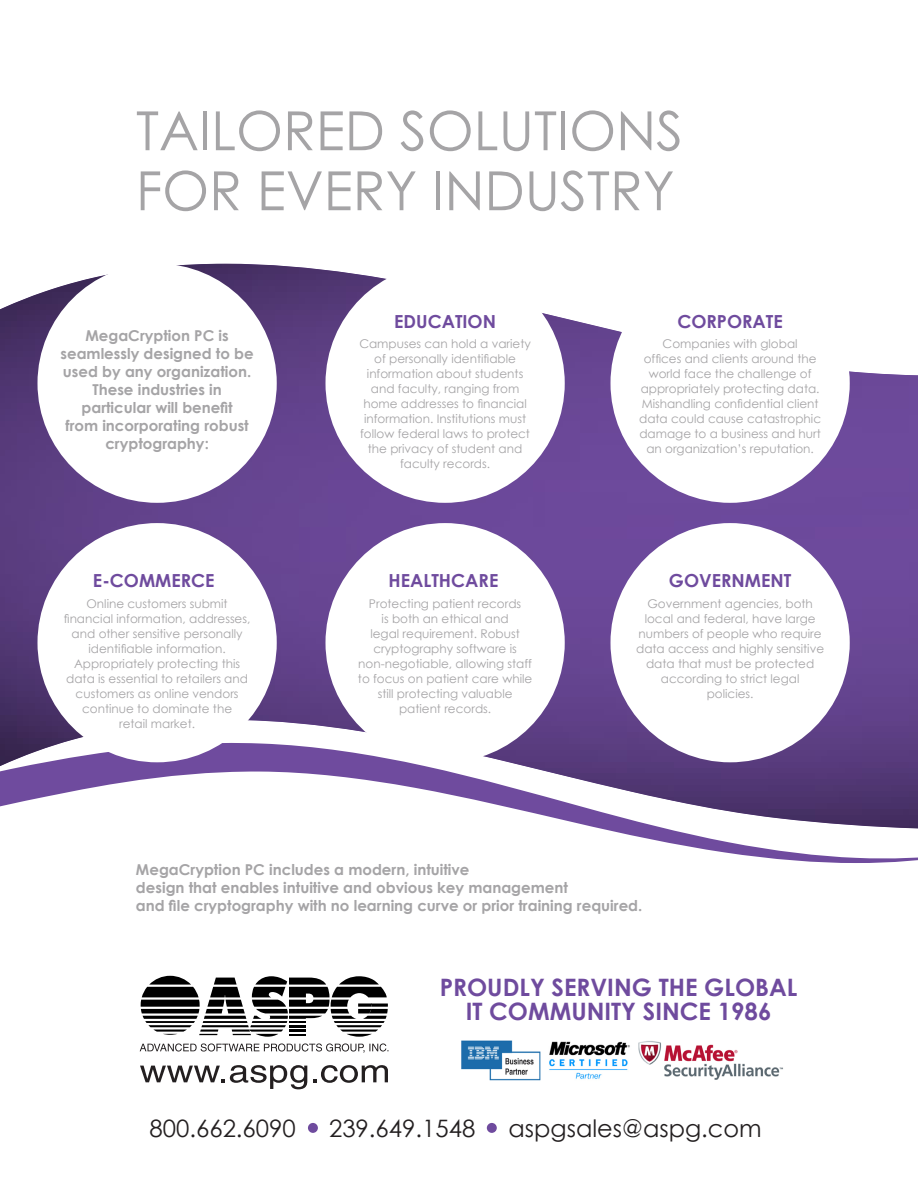
<style>
.page{position:relative;width:918px;height:1188px;background:#fff}
.page>*{position:absolute;margin:0;border:0;box-sizing:border-box;transform-origin:0 0}
.t1{font:54px/60px "Century Gothic";color:#a5a4a6}
.t2{font:700 24px/24px "Century Gothic";color:#6f4b9e;text-align:center}
.t3{font:24px "Century Gothic";color:#231f20}
.t4{font:700 18px "Century Gothic";color:#6f4b9e}
.t5{font:700 15px/18px "Century Gothic";color:#a5a4a6;text-align:center}
.t6{font:12px/15px "Century Gothic";color:#a5a4a6;text-align:center}
</style>
<div class="page">
<svg style="left:96px;top:264px;width:822px;height:477px;fill:#6b4898"></svg>
<img style="left:0;top:277px;width:98px;height:464px">
<svg style="left:0;top:741px;width:918px;height:122px"></svg>
<img style="left:461px;top:1040px;width:322px;height:41px">
<svg style="left:140px;top:1043px;width:249px;height:10px"></svg>
<svg style="left:141px;top:976px;width:247px;height:61px"></svg>
<svg style="left:140px;top:1065px;width:167px;height:24px"></svg>
<svg style="left:313px;top:1065px;width:75px;height:18px"></svg>
<div style="left:308px;top:1123px;width:10px;height:10px;background:#6f4b9e;border-radius:50%"></div>
<div style="left:487px;top:1123px;width:10px;height:10px;background:#6f4b9e;border-radius:50%"></div>
<div style="left:38px;top:264px;width:239px;height:239px;background:#fff;border-radius:50%"></div>
<div style="left:38px;top:523px;width:239px;height:239px;background:#fff;border-radius:50%"></div>
<div style="left:326px;top:264px;width:239px;height:239px;background:#fff;border-radius:50%"></div>
<div style="left:326px;top:523px;width:239px;height:239px;background:#fff;border-radius:50%"></div>
<div style="left:610px;top:264px;width:240px;height:239px;background:#fff;border-radius:50%"></div>
<div style="left:610px;top:523px;width:240px;height:239px;background:#fff;border-radius:50%"></div>
<p class="t1" style="left:136px;top:100px;width:549px">TAILORED SOLUTIONS<br>FOR EVERY INDUSTRY</p>
<p class="t5" style="left:61px;top:326px;width:195px">MegaCryption PC is seamlessly designed to be used by any organization.<br>These industries in particular will benefit<br>from incorporating robust cryptography:</p>
<p class="t4" style="left:394px;top:307px;width:103px">EDUCATION</p>
<p class="t4" style="left:677px;top:307px;width:107px">CORPORATE</p>
<p class="t6" style="left:359px;top:336px;width:173px">Campuses can hold a variety of personally identifiable information about students and faculty, ranging from home addresses to financial information. Institutions must follow federal laws to protect the privacy of student and faculty records.</p>
<p class="t6" style="left:639px;top:336px;width:183px">Companies with global<br>offices and clients around the world face the challenge of appropriately protecting data.<br>Mishandling confidential client data could cause catastrophic damage to a business and hurt an organization’s reputation.</p>
<p class="t4" style="left:93px;top:567px;width:123px">E-COMMERCE</p>
<p class="t4" style="left:389px;top:567px;width:111px">HEALTHCARE</p>
<p class="t4" style="left:669px;top:567px;width:124px">GOVERNMENT</p>
<p class="t6" style="left:64px;top:596px;width:188px">Online customers submit financial information, addresses, and other sensitive personally identifiable information.<br>Appropriately protecting this data is essential to retailers and customers as online vendors continue to dominate the<br>retail market.</p>
<p class="t6" style="left:358px;top:596px;width:176px">Protecting patient records<br>is both an ethical and<br>legal requirement. Robust cryptography software is non-negotiable, allowing staff to focus on patient care while still protecting valuable patient records.</p>
<p class="t6" style="left:636px;top:596px;width:190px">Government agencies, both local and federal, have large numbers of people who require data access and highly sensitive data that must be protected according to strict legal policies.</p>
<p class="t5" style="left:136px;top:860px;width:508px;text-align:left">MegaCryption PC includes a modern, intuitive<br>design that enables intuitive and obvious key management<br>and file cryptography with no learning curve or prior training required.</p>
<p class="t2" style="left:440px;top:974px;width:359px">PROUDLY SERVING THE GLOBAL<br>IT COMMUNITY SINCE 1986</p>
<p class="t3" style="left:150px;top:1111px;width:148px">800.662.6090</p>
<p class="t3" style="left:329px;top:1111px;width:148px">239.649.1548</p>
<p class="t3" style="left:509px;top:1111px;width:255px">aspgsales@aspg.com</p>
</div>
